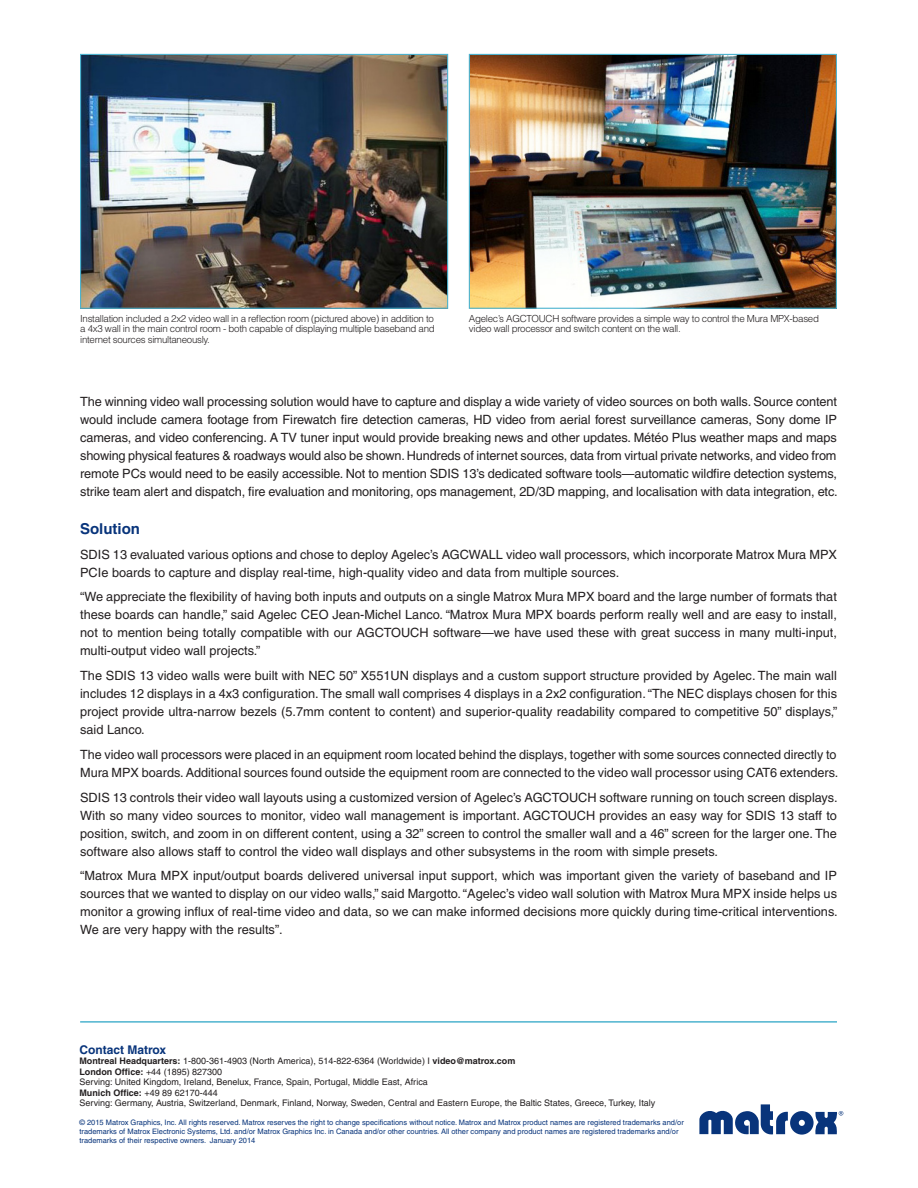
<style>
.page{position:relative;width:918px;height:1188px;background:#fff}
.page>*{position:absolute;margin:0;border:0;box-sizing:border-box;transform-origin:0 0}
.t1{font:700 15px "Helvetica";color:#08347b}
.t2{font:12.75px/18px "Helvetica";color:#231f20;text-align:justify}
.t3{font:700 12px "Helvetica";color:#08347b}
.t4{font:300 9.75px/10.5px "Helvetica";letter-spacing:-.03em;color:#231f20;text-align:justify}
.t5{font:9px "Helvetica";color:#231f20}
.t6{font:7.5px/9px "Helvetica";color:#08347b}
.s1{font-weight:700}
</style>
<div class="page">
<svg style="left:699px;top:1104px;width:144px;height:31px"></svg>
<hr style="left:80px;top:1021px;width:757px;height:2px;background:#4db3cf">
<img style="left:82px;top:56px;width:364px;height:251px">
<div style="left:80px;top:54px;width:368px;height:255px;border:1px solid #4db3cf"></div>
<img style="left:471px;top:56px;width:364px;height:251px">
<div style="left:469px;top:54px;width:368px;height:255px;border:1px solid #4db3cf"></div>
<p class="t4" style="left:80px;top:313px;width:356px">Installation included a 2x2 video wall in a reflection room (pictured above) in addition to a 4x3 wall in the main control room - both capable of displaying multiple baseband and internet sources simultaneously.</p>
<p class="t4" style="left:469px;top:313px;width:352px">Agelec’s AGCTOUCH software provides a simple way to control the Mura MPX-based video wall processor and switch content on the wall.</p>
<p class="t2" style="left:80px;top:392px;width:759px">The winning video wall processing solution would have to capture and display a wide variety of video sources on both walls. Source content would include camera footage from Firewatch fire detection cameras, HD video from aerial forest surveillance cameras, Sony dome IP cameras, and video conferencing. A TV tuner input would provide breaking news and other updates. Météo Plus weather maps and maps showing physical features &amp; roadways would also be shown. Hundreds of internet sources, data from virtual private networks, and video from remote PCs would need to be easily accessible. Not to mention SDIS 13’s dedicated software tools—automatic wildfire detection systems, strike team alert and dispatch, fire evaluation and monitoring, ops management, 2D/3D mapping, and localisation with data integration, etc.</p>
<p class="t1" style="left:80px;top:519px;width:61px">Solution</p>
<p class="t2" style="left:80px;top:545px;width:758px">SDIS 13 evaluated various options and chose to deploy Agelec’s AGCWALL video wall processors, which incorporate Matrox Mura MPX<br>PCIe boards to capture and display real-time, high-quality video and data from multiple sources.</p>
<p class="t2" style="left:80px;top:588px;width:758px">“We appreciate the flexibility of having both inputs and outputs on a single Matrox Mura MPX board and the large number of formats that these boards can handle,” said Agelec CEO Jean-Michel Lanco. “Matrox Mura MPX boards perform really well and are easy to install, not to mention being totally compatible with our AGCTOUCH software—we have used these with great success in many multi-input, multi-output video wall projects.”</p>
<p class="t2" style="left:80px;top:667px;width:759px">The SDIS 13 video walls were built with NEC 50” X551UN displays and a custom support structure provided by Agelec. The main wall includes 12 displays in a 4x3 configuration. The small wall comprises 4 displays in a 2x2 configuration. “The NEC displays chosen for this project provide ultra-narrow bezels (5.7mm content to content) and superior-quality readability compared to competitive 50” displays,” said Lanco.</p>
<p class="t2" style="left:80px;top:745px;width:760px">The video wall processors were placed in an equipment room located behind the displays, together with some sources connected directly to<br>Mura MPX boards. Additional sources found outside the equipment room are connected to the video wall processor using CAT6 extenders.</p>
<p class="t2" style="left:80px;top:788px;width:759px">SDIS 13 controls their video wall layouts using a customized version of Agelec’s AGCTOUCH software running on touch screen displays.<br>With so many video sources to monitor, video wall management is important. AGCTOUCH provides an easy way for SDIS 13 staff to position, switch, and zoom in on different content, using a 32” screen to control the smaller wall and a 46” screen for the larger one. The software also allows staff to control the video wall displays and other subsystems in the room with simple presets.</p>
<p class="t2" style="left:80px;top:867px;width:759px">“Matrox Mura MPX input/output boards delivered universal input support, which was important given the variety of baseband and IP sources that we wanted to display on our video walls,” said Margotto. “Agelec’s video wall solution with Matrox Mura MPX inside helps us monitor a growing influx of real-time video and data, so we can make informed decisions more quickly during time-critical interventions.<br>We are very happy with the results”.</p>
<p class="t3" style="left:80px;top:1042px;width:88px">Contact Matrox</p>
<p class="t5" style="left:80px;top:1056px;width:437px"><span class="s1">Montreal Headquarters:</span> 1-800-361-4903 (North America), 514-822-6364 (Worldwide) I <span class="s1">video@matrox.com</span></p>
<p class="t5" style="left:80px;top:1066px;width:144px"><span class="s1">London Office:</span> +44 (1895) 827300</p>
<p class="t5" style="left:80px;top:1077px;width:350px">Serving: United Kingdom, Ireland, Benelux, France, Spain, Portugal, Middle East, Africa</p>
<p class="t5" style="left:80px;top:1087px;width:140px"><span class="s1">Munich Office:</span> +49 89 62170-444</p>
<p class="t5" style="left:80px;top:1098px;width:577px">Serving: Germany, Austria, Switzerland, Denmark, Finland, Norway, Sweden, Central and Eastern Europe, the Baltic States, Greece, Turkey, Italy</p>
<p class="t6" style="left:80px;top:1118px;width:606px">© 2015 Matrox Graphics, Inc. All rights reserved. Matrox reserves the right to change specifications without notice. Matrox and Matrox product names are registered trademarks and/or trademarks of Matrox Electronic Systems, Ltd. and/or Matrox Graphics Inc. in Canada and/or other countries. All other company and product names are registered trademarks and/or trademarks of their respective owners. January 2014</p>
</div>
